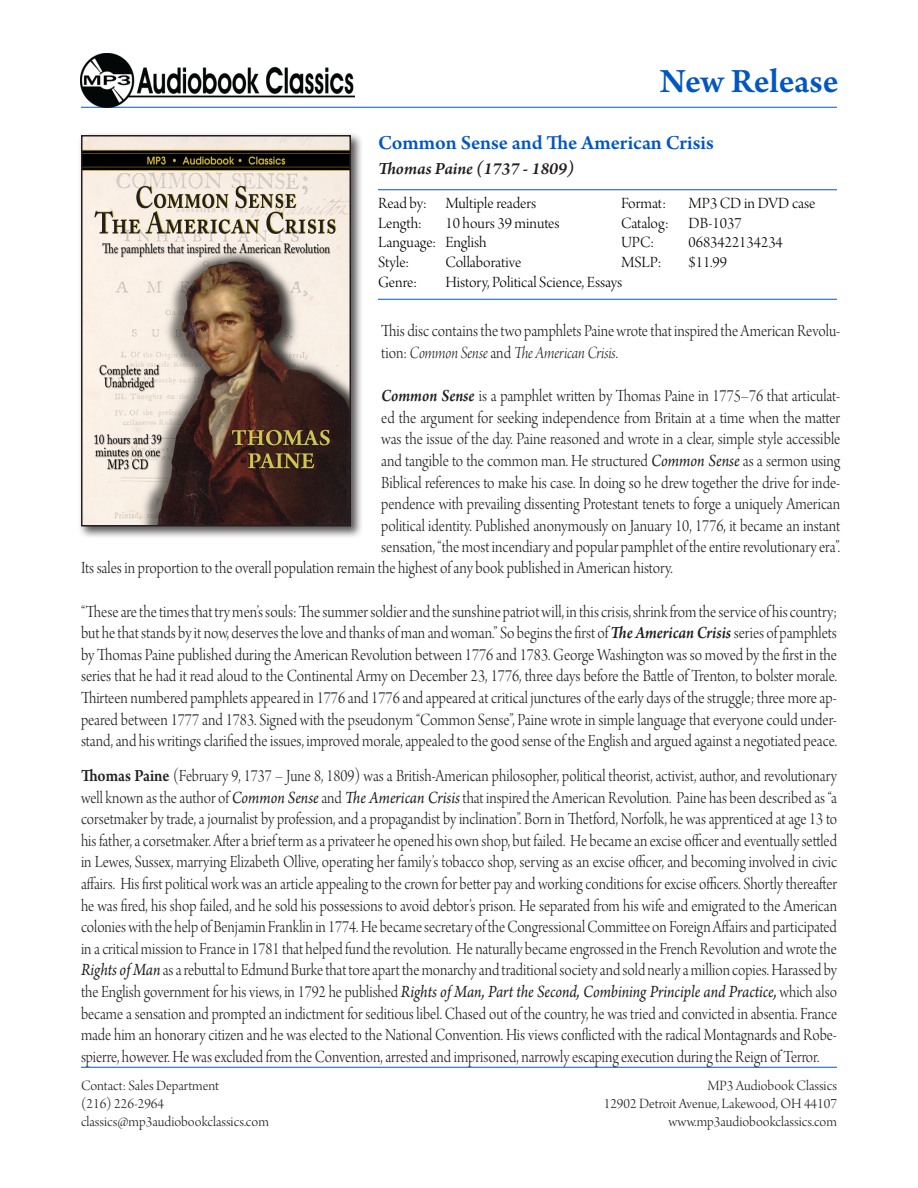
<style>
.page{position:relative;width:918px;height:1188px;background:#fff}
.page>*{position:absolute;margin:0;border:0;box-sizing:border-box;transform-origin:0 0}
.t1{font:600 36px "Arno Pro";letter-spacing:-.005em;color:#0057c2}
.t2{font:600 21px "Arno Pro";color:#0057c2}
.Description{font:18px/21.6px "Arno Pro Light Display";color:#231f20;text-align:justify;scale:.89 1}
.Description-2{font:18px/21.6px "Arno Pro Light Display";color:#231f20;scale:.9 1}
.Description-3{font:italic 600 18px "Arno Pro";color:#231f20}
.Data_table{font:16.5px/19.8px "Arno Pro Light Display";color:#000}
.Data_table_2{font:16.5px/19.8px "Arno Pro Light Display";color:#000}
.Description-4{font:15px "Arno Pro Light Display";color:#231f20}
.s1{font-family:"Arno Pro Light Italic Display"}
.s2{font-family:"Arno Pro";font-weight:600;font-style:italic}
.s3{font-family:"Arno Pro";font-style:italic}
.s4{font-family:"Arno Pro";font-weight:600}
</style>
<div class="page">
<hr style="left:378px;top:189px;width:459px;height:1px;background:#0057c2">
<hr style="left:378px;top:299px;width:459px;height:1px;background:#0057c2">
<hr style="left:81px;top:1067px;width:756px;height:1px;background:#0057c2">
<hr style="left:81px;top:107px;width:756px;height:1px;background:#0057c2">
<div style="left:78px;top:132px;width:286px;height:407px;background:#231f20;opacity:.75"></div>
<img style="left:84px;top:138px;width:264px;height:385px">
<div style="left:81px;top:135px;width:270px;height:391px;border:2px solid #231f20"></div>
<img style="left:81px;top:54px;width:274px;height:54px">
<p class="t1" style="left:660px;top:60px;width:180px">New Release</p>
<p class="t2" style="left:378px;top:131px;width:338px">Common Sense and The American Crisis</p>
<p class="Description-3" style="left:378px;top:158px;width:198px">Thomas Paine (1737 - 1809)</p>
<p class="Data_table" style="left:378px;top:194px;width:160px">Read by: Multiple readers<br>Length:</p>
<p class="Data_table_2" style="left:621px;top:194px;width:196px;text-indent:68px">MP3 CD in DVD case<br>Catalog: DB-1037</p>
<p class="Data_table_2" style="left:621px;top:234px;width:35px">UPC:</p>
<p class="Data_table_2" style="left:689px;top:234px;width:96px">0683422134234</p>
<p class="Data_table_2" style="left:621px;top:254px;width:42px">MSLP:</p>
<p class="Data_table_2" style="left:689px;top:254px;width:40px">$11.99</p>
<p class="Data_table_2" style="left:621px;top:194px;width:47px">Format:</p>
<p class="Data_table" style="left:446px;top:214px;width:116px">10 hours 39 minutes</p>
<p class="Data_table" style="left:378px;top:234px;width:110px">Language: English</p>
<p class="Data_table" style="left:378px;top:254px;width:33px">Style:</p>
<p class="Data_table" style="left:446px;top:254px;width:77px">Collaborative</p>
<p class="Data_table" style="left:378px;top:273px;width:40px">Genre:</p>
<p class="Data_table" style="left:446px;top:273px;width:178px">History, Political Science, Essays</p>
<p class="Description-2" style="left:381px;top:321px;width:512px">This disc contains the two pamphlets Paine wrote that inspired the American Revolu&shy;tion: <span class="s1">Common Sense</span> and <span class="s1">The American Crisis</span>.</p>
<p class="Description-2" style="left:381px;top:386px;width:512px"><span class="s2">Common Sense</span> is a pamphlet written by Thomas Paine in 1775–76 that articulat-</p>
<p class="Description-2" style="left:381px;top:408px;width:512px">ed the argument for seeking independence from Britain at a time when the matter</p>
<p class="Description-2" style="left:381px;top:429px;width:512px">was the issue of the day. Paine reasoned and wrote in a clear, simple style accessible</p>
<p class="Description-2" style="left:381px;top:451px;width:512px">and tangible to the common man. He structured <span class="s3">Common Sense</span> as a sermon using</p>
<p class="Description-2" style="left:381px;top:473px;width:512px">Biblical references to make his case. In doing so he drew together the drive for inde-</p>
<p class="Description-2" style="left:381px;top:494px;width:512px">pendence with prevailing dissenting Protestant tenets to forge a uniquely American</p>
<p class="Description-2" style="left:381px;top:516px;width:512px">political identity. Published anonymously on January 10, 1776, it became an instant</p>
<p class="Description-2" style="left:381px;top:537px;width:512px">sensation, “the most incendiary and popular pamphlet of the entire revolutionary era”.</p>
<p class="Description-2" style="left:81px;top:558px;width:659px">Its sales in proportion to the overall population remain the highest of any book published in American history.</p>
<p class="Description-2" style="left:81px;top:602px;width:842px;text-align:justify">“These are the times that try men’s souls: The summer soldier and the sunshine patriot will, in this crisis, shrink from the service of his country; but he that stands by it now, deserves the love and thanks of man and woman.” So begins the first of <span class="s2">The American Crisis</span> series of pamphlets by Thomas Paine published during the American Revolution between 1776 and 1783. George Washington was so moved by the first in the series that he had it read aloud to the Continental Army on December 23, 1776, three days before the Battle of Trenton, to bolster morale.<br>Thirteen numbered pamphlets appeared in 1776 and 1776 and appeared at critical junctures of the early days of the struggle; three more ap&shy;peared between 1777 and 1783. Signed with the pseudonym “Common Sense”, Paine wrote in simple language that everyone could under&shy;stand, and his writings clarified the issues, improved morale, appealed to the good sense of the English and argued against a negotiated peace.</p>
<p class="Description" style="left:81px;top:766px;width:851px"><span class="s4">Thomas Paine</span> (February 9, 1737 – June 8, 1809) was a British-American philosopher, political theorist, activist, author, and revolutionary well known as the author of <span class="s3">Common Sense</span> and <span class="s3">The American Crisis</span> that inspired the American Revolution. Paine has been described as “a corsetmaker by trade, a journalist by profession, and a propagandist by inclination”. Born in Thetford, Norfolk, he was apprenticed at age 13 to his father, a corsetmaker. After a brief term as a privateer he opened his own shop, but failed. He became an excise officer and eventually settled in Lewes, Sussex, marrying Elizabeth Ollive, operating her family’s tobacco shop, serving as an excise officer, and becoming involved in civic affairs. His first political work was an article appealing to the crown for better pay and working conditions for excise officers. Shortly thereafter he was fired, his shop failed, and he sold his possessions to avoid debtor’s prison. He separated from his wife and emigrated to the American colonies with the help of Benjamin Franklin in 1774. He became secretary of the Congressional Committee on Foreign Affairs and participated in a critical mission to France in 1781 that helped fund the revolution. He naturally became engrossed in the French Revolution and wrote the <span class="s3">Rights of Man</span> as a rebuttal to Edmund Burke that tore apart the monarchy and traditional society and sold nearly a million copies. Harassed by the English government for his views, in 1792 he published <span class="s3">Rights of Man, Part the Second, Combining Principle and Practice,</span> which also became a sensation and prompted an indictment for seditious libel. Chased out of the country, he was tried and convicted in absentia. France made him an honorary citizen and he was elected to the National Convention. His views conflicted with the radical Montagnards and Robe&shy;spierre, however. He was excluded from the Convention, arrested and imprisoned, narrowly escaping execution during the Reign of Terror.</p>
<p class="Description-4" style="left:81px;top:1078px;width:140px">Contact: Sales Department</p>
<p class="Description-4" style="left:81px;top:1096px;width:85px">(216) 226-2964</p>
<p class="Description-4" style="left:81px;top:1114px;width:189px">classics@mp3audiobookclassics.com</p>
<p class="Description-4" style="left:707px;top:1078px;width:131px">MP3 Audiobook Classics</p>
<p class="Description-4" style="left:604px;top:1096px;width:235px">12902 Detroit Avenue, Lakewood, OH 44107</p>
<p class="Description-4" style="left:669px;top:1114px;width:170px">www.mp3audiobookclassics.com</p>
</div>
